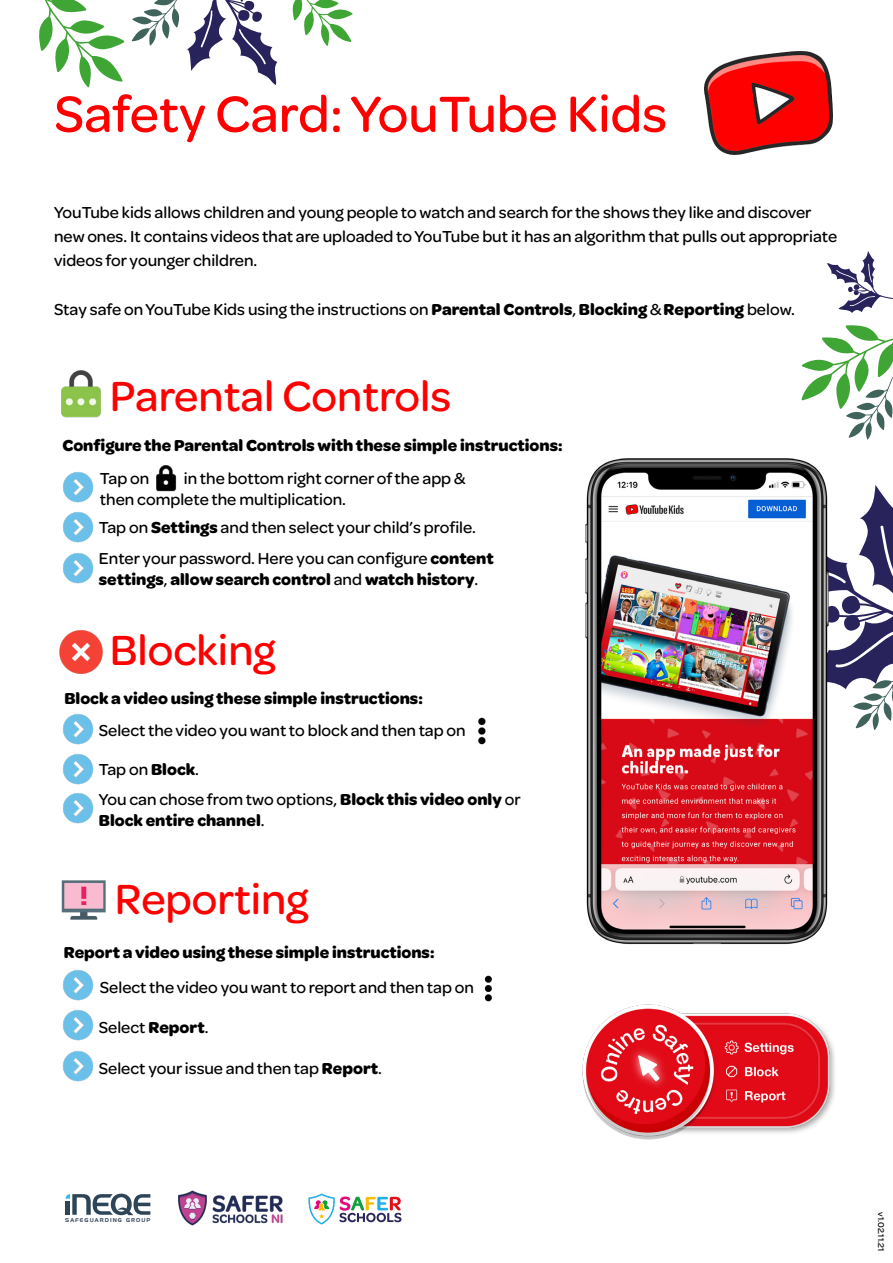
<style>
.page{position:relative;width:893px;height:1263px;background:#fff}
.page>*{position:absolute;margin:0;border:0;box-sizing:border-box;transform-origin:0 0}
.t1{font:500 54px "Omnes";color:#f00}
.t2{font:500 45px "Omnes";color:#f00}
.t3{font:500 16.95px/24.5px "Omnes";color:#000}
.t4{font:700 16.95px "Omnes";color:#000}
.t5{font:500 9px "Omnes";color:#000}
.t6{font:5.4px "Handel Gothic";letter-spacing:.2em;color:#334458}
.s1{font-weight:700}
.s2{font-weight:500}
</style>
<div class="page">
<img style="left:63px;top:714px;width:31px;height:31px">
<img style="left:63px;top:754px;width:31px;height:31px">
<img style="left:63px;top:793px;width:31px;height:31px">
<img style="left:63px;top:970px;width:31px;height:31px">
<img style="left:63px;top:1010px;width:31px;height:31px">
<img style="left:63px;top:1051px;width:31px;height:31px">
<img style="left:61px;top:370px;width:40px;height:47px">
<img style="left:59px;top:630px;width:44px;height:44px">
<img style="left:61px;top:880px;width:45px;height:40px">
<img style="left:704px;top:51px;width:128px;height:104px">
<img style="left:585px;top:458px;width:243px;height:487px">
<img style="left:484px;top:975px;width:8px;height:27px">
<img style="left:156px;top:465px;width:21px;height:26px">
<img style="left:478px;top:717px;width:8px;height:28px">
<img style="left:63px;top:472px;width:31px;height:31px">
<img style="left:63px;top:512px;width:31px;height:31px">
<img style="left:63px;top:553px;width:31px;height:31px">
<svg style="left:39px;top:0;width:85px;height:87px"></svg>
<svg style="left:748px;top:485px;width:145px;height:245px"></svg>
<svg style="left:827px;top:251px;width:66px;height:62px"></svg>
<svg style="left:132px;top:0;width:221px;height:85px"></svg>
<img style="left:582px;top:1004px;width:253px;height:136px">
<svg style="left:801px;top:325px;width:92px;height:114px"></svg>
<svg style="left:308px;top:1193px;width:93px;height:31px"></svg>
<svg style="left:66px;top:1193px;width:84px;height:22px"></svg>
<img style="left:178px;top:1190px;width:105px;height:36px">
<h1 class="t1" style="left:54px;top:77px;width:614px">Safety Card: YouTube Kids</h1>
<p class="t3" style="left:54px;top:199px;width:785px">YouTube kids allows children and young people to watch and search for the shows they like and discover new ones. It contains videos that are uploaded to YouTube but it has an algorithm that pulls out appropriate videos for younger children.</p>
<p class="t3" style="left:54px;top:296px;width:742px">Stay safe on YouTube Kids using the instructions on <span class="s1">Parental Controls</span>, <span class="s1">Blocking</span> &amp; <span class="s1">Reporting</span> below.</p>
<h2 class="t2" style="left:110px;top:366px;width:343px">Parental Controls</h2>
<p class="t4" style="left:63px;top:434px;width:502px">Configure the Parental Controls with these simple instructions:</p>
<p class="t3" style="left:100px;top:467px;width:367px;line-height:21.1px;text-indent:84px">in the bottom right corner of the app &amp; then complete the multiplication.</p>
<p class="t3" style="left:99px;top:511px;width:396px;line-height:30.9px">Tap on <span class="s1">Settings</span> and then select your child’s profile.<br>Enter your password. Here you can configure <span class="s1">content</span></p>
<p class="t4" style="left:99px;top:568px;width:381px">settings<span class="s2">,</span> allow search control <span class="s2">and</span> watch history<span class="s2">.</span></p>
<p class="t3" style="left:100px;top:465px;width:51px">Tap on</p>
<h2 class="t2" style="left:110px;top:619px;width:167px">Blocking</h2>
<p class="t4" style="left:64px;top:687px;width:360px">Block a video using these simple instructions:</p>
<p class="t3" style="left:99px;top:717px;width:368px">Select the video you want to block and then tap on</p>
<p class="t3" style="left:99px;top:753px;width:423px;line-height:30.2px">Tap on <span class="s1">Block</span>.<br>You can chose from two options, <span class="s1">Block this video only</span> or</p>
<p class="t4" style="left:99px;top:808px;width:167px">Block entire channel<span class="s2">.</span></p>
<h2 class="t2" style="left:115px;top:869px;width:195px">Reporting</h2>
<p class="t4" style="left:64px;top:940px;width:372px">Report a video using these simple instructions:</p>
<p class="t3" style="left:100px;top:974px;width:376px">Select the video you want to report and then tap on</p>
<p class="t3" style="left:99px;top:1014px;width:111px">Select <span class="s1">Report</span>.</p>
<p class="t3" style="left:99px;top:1055px;width:285px">Select your issue and then tap <span class="s1">Report</span>.</p>
<p class="t6" style="left:65px;top:1218px;width:87px">SAFEGUARDING GROUP</p>
<p class="t5" style="left:887px;top:1212px;width:40px;rotate:90deg">v1.02.11.21</p>
</div>
